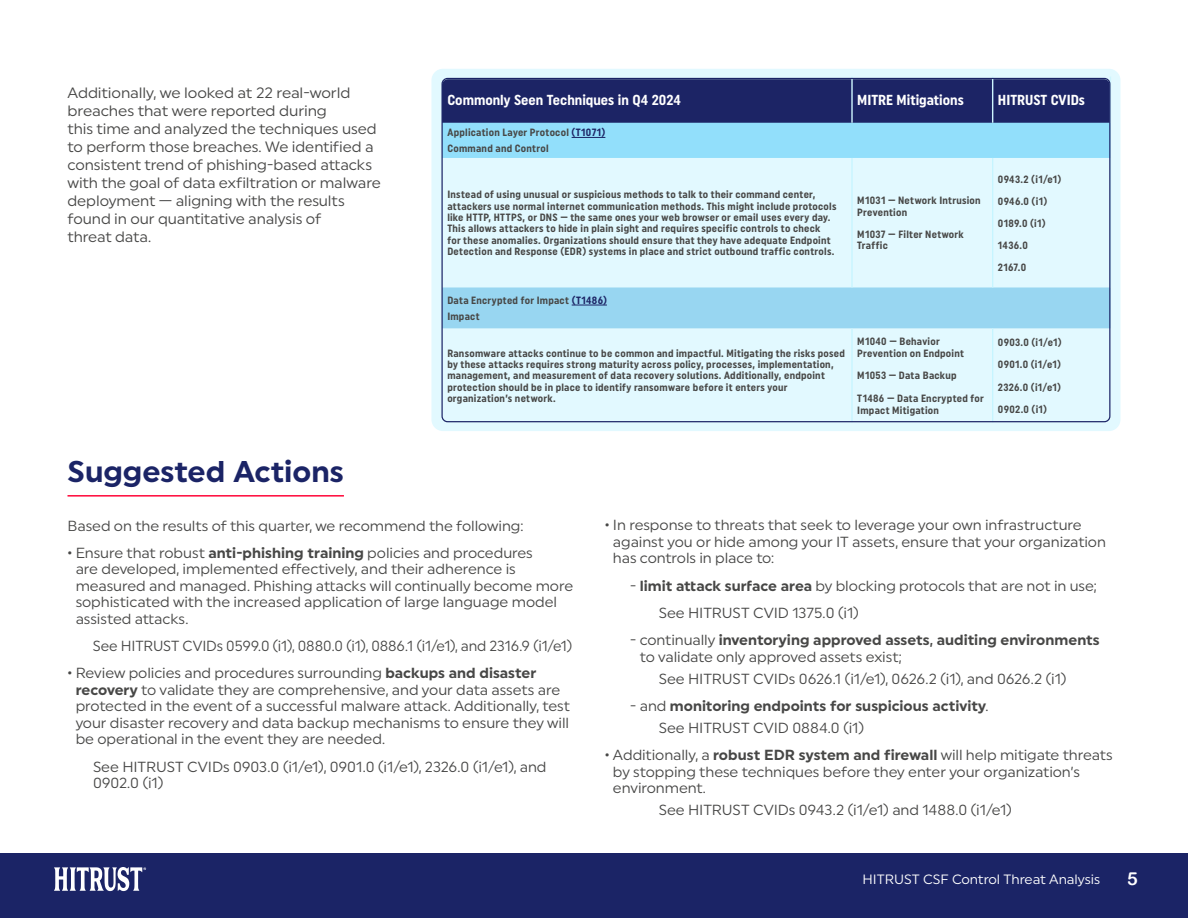
<style>
.page{position:relative;width:1188px;height:918px;background:#fff}
.page>*{position:absolute;margin:0;border:0;box-sizing:border-box;transform-origin:0 0}
.t1{font:700 30px "Uniform";color:#1b2466}
.t2{font:18px "Arial Rounded MT Bold";color:#fff}
.t3{font:15px/18px "Uniform";letter-spacing:-.01em;color:#474746}
.t4{font:14.7px/16.5px "Uniform";letter-spacing:-.005em;color:#474746}
.t5{font:700 14.7px/21.9px "Uniform";color:#474746}
.t6{font:14.7px "Uniform";letter-spacing:-.005em;color:#474746;scale:.96 1}
.t7{font:700 14.55px "Uniform Condensed";color:#fff}
.t8{font:13.5px "Uniform";color:#fff}
.t9{font:700 10.5px/11.4px "Uniform Condensed";letter-spacing:.025em;color:#474746}
.s1{color:#1c2465}
.s2{font-weight:700}
.s3{font-weight:500}
.s4{font-weight:400}
</style>
<div class="page">
<hr style="left:68px;top:495px;width:276px;height:2px;background:#ff1544">
<div style="left:431px;top:69px;width:689px;height:362px;background:#e2f9ff;border-radius:11px"></div>
<div style="left:443px;top:79px;width:667px;height:44px;background:#1c2465"></div>
<div style="left:443px;top:123px;width:665px;height:35px;background:#92dffb"></div>
<div style="left:443px;top:287px;width:665px;height:41px;background:#98d6f1"></div>
<hr style="left:1110px;top:158px;width:1px;height:129px;background:#cef5fe">
<hr style="left:851px;top:77px;width:2px;height:46px;background:#cef5fe">
<hr style="left:992px;top:77px;width:1px;height:46px;background:#cef5fe">
<hr style="left:1110px;top:77px;width:1px;height:46px;background:#cef5fe">
<hr style="left:851px;top:158px;width:2px;height:129px;background:#c6f5ff">
<hr style="left:992px;top:158px;width:1px;height:129px;background:#c6f5ff">
<hr style="left:851px;top:328px;width:2px;height:94px;background:#c6f5ff">
<hr style="left:992px;top:328px;width:1px;height:94px;background:#c6f5ff">
<hr style="left:572px;top:137px;width:33px;height:1px;background:#1c2465">
<hr style="left:572px;top:305px;width:35px;height:1px;background:#1c2465">
<div style="left:0;top:854px;width:1188px;height:64px;background:#1b2466"></div>
<svg style="left:54px;top:867px;width:92px;height:24px"></svg>
<p class="t3" style="left:68px;top:83px;width:315px">Additionally, we looked at 22 real-world breaches that were reported during<br>this time and analyzed the techniques used to perform those breaches. We identified a consistent trend of phishing-based attacks with the goal of data exfiltration or malware deployment — aligning with the results found in our quantitative analysis of<br>threat data.</p>
<p class="t7" style="left:447px;top:91px;width:235px">Commonly Seen Techniques in Q4 2024</p>
<p class="t7" style="left:857px;top:91px;width:108px">MITRE Mitigations</p>
<p class="t7" style="left:998px;top:91px;width:88px">HITRUST CVIDs</p>
<p class="t9" style="left:447px;top:125px;width:160px;line-height:15.9px">Application Layer Protocol <span class="s1">(T1071)<br></span>Command and Control</p>
<p class="t9" style="left:447px;top:189px;width:391px">Instead of using unusual or suspicious methods to talk to their command center, attackers use normal internet communication methods. This might include protocols like HTTP, HTTPS, or DNS — the same ones your web browser or email uses every day.<br>This allows attackers to hide in plain sight and requires specific controls to check<br>for these anomalies. Organizations should ensure that they have adequate Endpoint Detection and Response (EDR) systems in place and strict outbound traffic controls.</p>
<p class="t9" style="left:857px;top:195px;width:125px">M1031 — Network Intrusion<br>Prevention</p>
<p class="t9" style="left:998px;top:168px;width:65px;line-height:21.9px">0943.2 (i1/e1)<br>0946.0 (i1)<br>0189.0 (i1)<br>1436.0<br>2167.0</p>
<p class="t9" style="left:857px;top:228px;width:108px">M1037 — Filter Network<br>Traffic</p>
<p class="t9" style="left:447px;top:292px;width:161px;line-height:15.9px">Data Encrypted for Impact <span class="s1">(T1486)<br></span>Impact</p>
<p class="t9" style="left:447px;top:347px;width:399px">Ransomware attacks continue to be common and impactful. Mitigating the risks posed by these attacks requires strong maturity across policy, processes, implementation, management, and measurement of data recovery solutions. Additionally, endpoint protection should be in place to identify ransomware before it enters your organization’s network.</p>
<p class="t9" style="left:857px;top:335px;width:108px;line-height:11.9px">M1040 — Behavior<br>Prevention on Endpoint</p>
<p class="t9" style="left:857px;top:364px;width:128px;line-height:22.5px">M1053 — Data Backup<br>T1486 — Data Encrypted for</p>
<p class="t9" style="left:857px;top:404px;width:83px">Impact Mitigation</p>
<p class="t9" style="left:998px;top:331px;width:65px;line-height:22.5px;text-align:justify">0903.0 (i1/e1)<br>0901.0 (i1/e1)<br>2326.0 (i1/e1)<br>0902.0 (i1)</p>
<h1 class="t1" style="left:68px;top:453px;width:278px">Suggested Actions</h1>
<p class="t4" style="left:68px;top:517px;width:457px">Based on the results of this quarter, we recommend the following:</p>
<p class="t4" style="left:76px;top:544px;width:499px;text-indent:-8px">• Ensure that robust <span class="s2">anti-phishing training</span> policies and procedures<br>are developed, implemented effectively, and their adherence is measured and managed. Phishing attacks will continually become more sophisticated with the increased application of large language model assisted attacks.</p>
<p class="t6" style="left:93px;top:637px;width:501px">See HITRUST CVIDs 0599.0 (i1), 0880.0 (i1), 0886.1 (i1/e1), and 2316.9 (i1/e1)</p>
<p class="t4" style="left:76px;top:665px;width:496px;text-indent:-8px">• Review policies and procedures surrounding <span class="s2">backups and disaster recovery</span> to validate they are comprehensive, and your data assets are protected in the event of a successful malware attack. Additionally, test your disaster recovery and data backup mechanisms to ensure they will be operational in the event they are needed.</p>
<p class="t4" style="left:93px;top:758px;width:455px">See HITRUST CVIDs 0903.0 (i1/e1), 0901.0 (i1/e1), 2326.0 (i1/e1), and<br>0902.0 (i1)</p>
<p class="t4" style="left:613px;top:517px;width:494px;text-indent:-8px">• In response to threats that seek to leverage your own infrastructure against you or hide among your IT assets, ensure that your organization has controls in place to:</p>
<p class="t4" style="left:659px;top:572px;width:440px;line-height:27.3px;text-indent:-28px">- <span class="s2">limit attack surface area</span> by blocking protocols that are not in use;<br>See HITRUST CVID 1375.0 (i1)</p>
<p class="t4" style="left:640px;top:632px;width:462px;text-indent:-9px">- continually <span class="s2">inventorying approved assets</span><span class="s3">,</span> <span class="s2">auditing environments </span>to validate only approved assets exist;</p>
<p class="t4" style="left:659px;top:670px;width:410px">See HITRUST CVIDs 0626.1 (i1/e1), 0626.2 (i1), and 0626.2 (i1)</p>
<p class="t5" style="left:659px;top:695px;width:331px;text-indent:-28px"><span class="s4">- and</span> monitoring endpoints for suspicious activity<span class="s4">.<br>See HITRUST CVID 0884.0 (i1)</span></p>
<p class="t4" style="left:613px;top:747px;width:501px;text-indent:-8px">• Additionally, a <span class="s2">robust EDR system and firewall</span> will help mitigate threats by stopping these techniques before they enter your organization’s environment.</p>
<p class="t4" style="left:659px;top:802px;width:355px">See HITRUST CVIDs 0943.2 (i1/e1) and 1488.0 (i1/e1)</p>
<p class="t8" style="left:862px;top:871px;width:239px">HITRUST CSF Control Threat Analysis</p>
<p class="t2" style="left:1127px;top:868px;width:12px">5</p>
</div>
